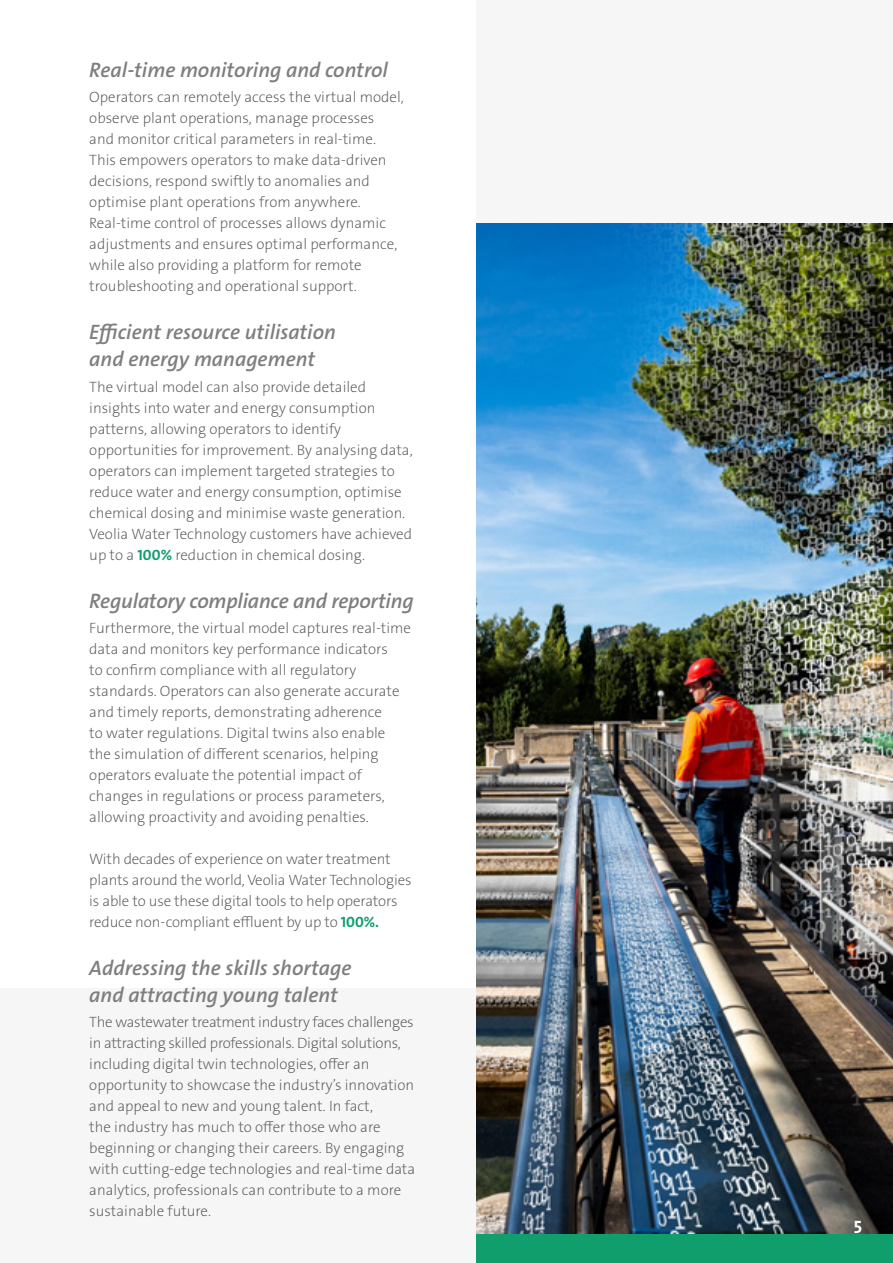
<style>
.page{position:relative;width:893px;height:1263px;background:#fff}
.page>*{position:absolute;margin:0;border:0;box-sizing:border-box;transform-origin:0 0}
.t1{font:21px/27px "The Sans Veolia W6 Se Bld It";color:#7e7e7d}
.t2{font:18px "The Sans Veolia W7 Bld";color:#fff}
.t3{font:15px/21px "The Sans Veolia W2 Ex Lig";color:#575756}
.s1{font-family:"The Sans Veolia W7 Bld";color:#109e6d}
</style>
<div class="page">
<div style="left:0;top:989px;width:893px;height:274px;background:#f6f6f6"></div>
<div style="left:476px;top:0;width:417px;height:223px;background:#f6f6f6"></div>
<div style="left:476px;top:989px;width:417px;height:274px;background:#109e6d"></div>
<img style="left:476px;top:223px;width:417px;height:1010px">
<h1 class="t1" style="left:89px;top:57px;width:300px">Real-time monitoring and control</h1>
<p class="t3" style="left:89px;top:87px;width:316px">Operators can remotely access the virtual model, observe plant operations, manage processes<br>and monitor critical parameters in real-time.<br>This empowers operators to make data-driven decisions, respond swiftly to anomalies and optimise plant operations from anywhere.<br>Real-time control of processes allows dynamic adjustments and ensures optimal performance, while also providing a platform for remote troubleshooting and operational support.</p>
<h1 class="t1" style="left:89px;top:319px;width:248px">Efficient resource utilisation and energy management</h1>
<p class="t3" style="left:89px;top:376px;width:325px">The virtual model can also provide detailed insights into water and energy consumption patterns, allowing operators to identify opportunities for improvement. By analysing data, operators can implement targeted strategies to reduce water and energy consumption, optimise chemical dosing and minimise waste generation.<br>Veolia Water Technology customers have achieved up to a <span class="s1">100%</span> reduction in chemical dosing.</p>
<h1 class="t1" style="left:89px;top:588px;width:326px">Regulatory compliance and reporting</h1>
<p class="t3" style="left:89px;top:617px;width:323px">Furthermore, the virtual model captures real-time data and monitors key performance indicators<br>to confirm compliance with all regulatory standards. Operators can also generate accurate and timely reports, demonstrating adherence<br>to water regulations. Digital twins also enable<br>the simulation of different scenarios, helping operators evaluate the potential impact of changes in regulations or process parameters, allowing proactivity and avoiding penalties.</p>
<p class="t3" style="left:89px;top:848px;width:324px">With decades of experience on water treatment plants around the world, Veolia Water Technologies is able to use these digital tools to help operators reduce non-compliant effluent by up to <span class="s1">100%.</span></p>
<h1 class="t1" style="left:89px;top:955px;width:264px">Addressing the skills shortage and attracting young talent</h1>
<p class="t3" style="left:89px;top:1012px;width:327px">The wastewater treatment industry faces challenges in attracting skilled professionals. Digital solutions, including digital twin technologies, offer an opportunity to showcase the industry’s innovation and appeal to new and young talent. In fact,<br>the industry has much to offer those who are beginning or changing their careers. By engaging with cutting-edge technologies and real-time data analytics, professionals can contribute to a more sustainable future.</p>
<p class="t2" style="left:854px;top:1215px;width:10px">5</p>
</div>
